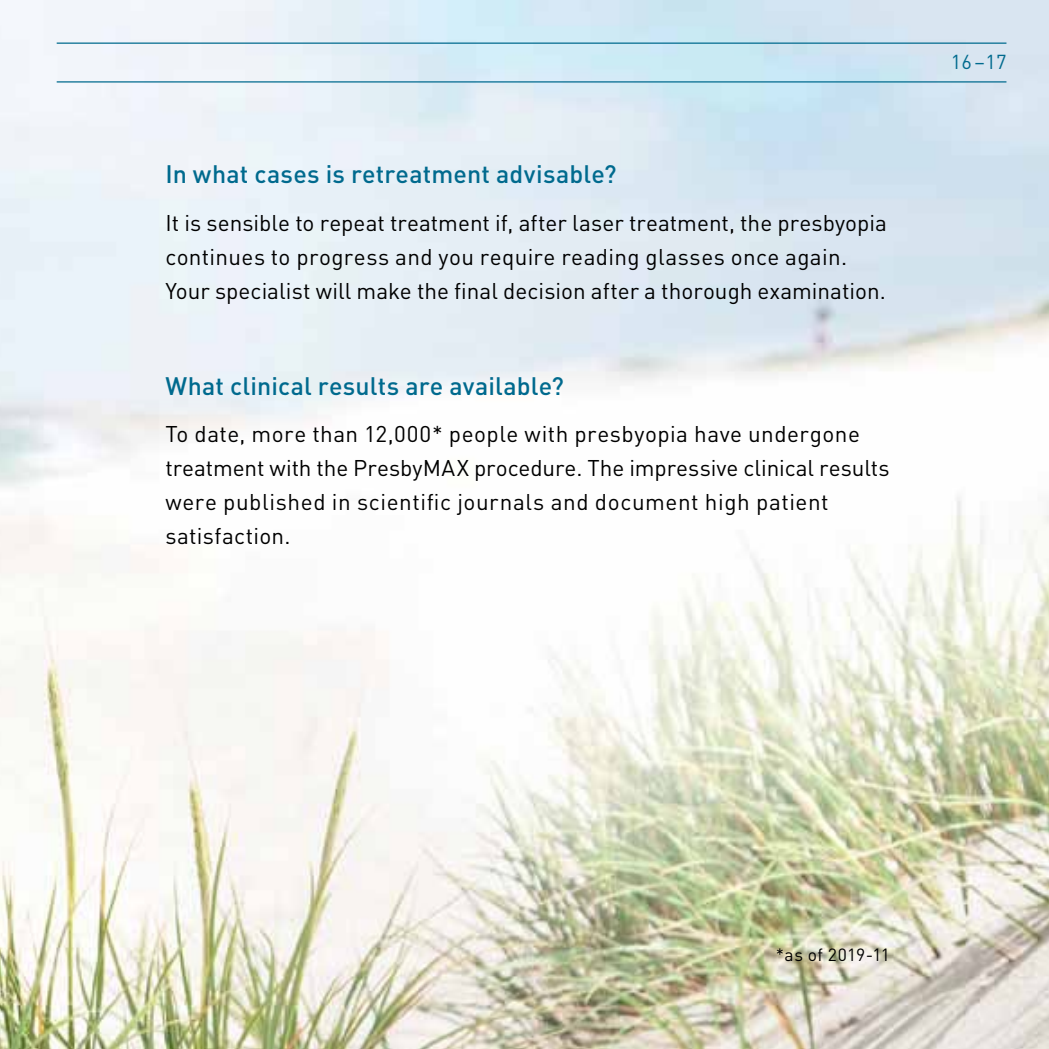
<style>
.page{position:relative;width:1049px;height:1049px;background:#fff}
.page>*{position:absolute;margin:0;border:0;box-sizing:border-box;transform-origin:0 0}
.t1{font:500 25px "DIN Schwind";letter-spacing:.005em;color:#006a8e}
.t2{font:22.5px/33.8px "DIN Schwind";letter-spacing:.01em;color:#000}
.t3{font:20px "DIN Schwind";color:#006a8e}
.t4{font:17.5px "DIN Schwind";letter-spacing:.025em;color:#000}
</style>
<div class="page">
<img style="left:0;top:0;width:1049px;height:1049px">
<hr style="left:57px;top:43px;width:949px;height:1px;background:#006a8e">
<hr style="left:57px;top:81px;width:949px;height:2px;background:#006a8e">
<p class="t1" style="left:165px;top:158px;width:453px">In what cases is retreatment advisable?</p>
<p class="t2" style="left:165px;top:206px;width:723px">It is sensible to repeat treatment if, after laser treatment, the presbyopia continues to progress and you require reading glasses once again.<br>Your specialist will make the final decision after a thorough examination.</p>
<p class="t1" style="left:165px;top:369px;width:400px">What clinical results are available?</p>
<p class="t2" style="left:165px;top:417px;width:726px">To date, more than 12,000* people with presbyopia have undergone treatment with the PresbyMAX procedure. The impressive clinical results were published in scientific journals and document high patient satisfaction.</p>
<p class="t3" style="left:951px;top:49px;width:57px">16–17</p>
<p class="t4" style="left:776px;top:944px;width:116px">*as of 2019-11</p>
</div>
